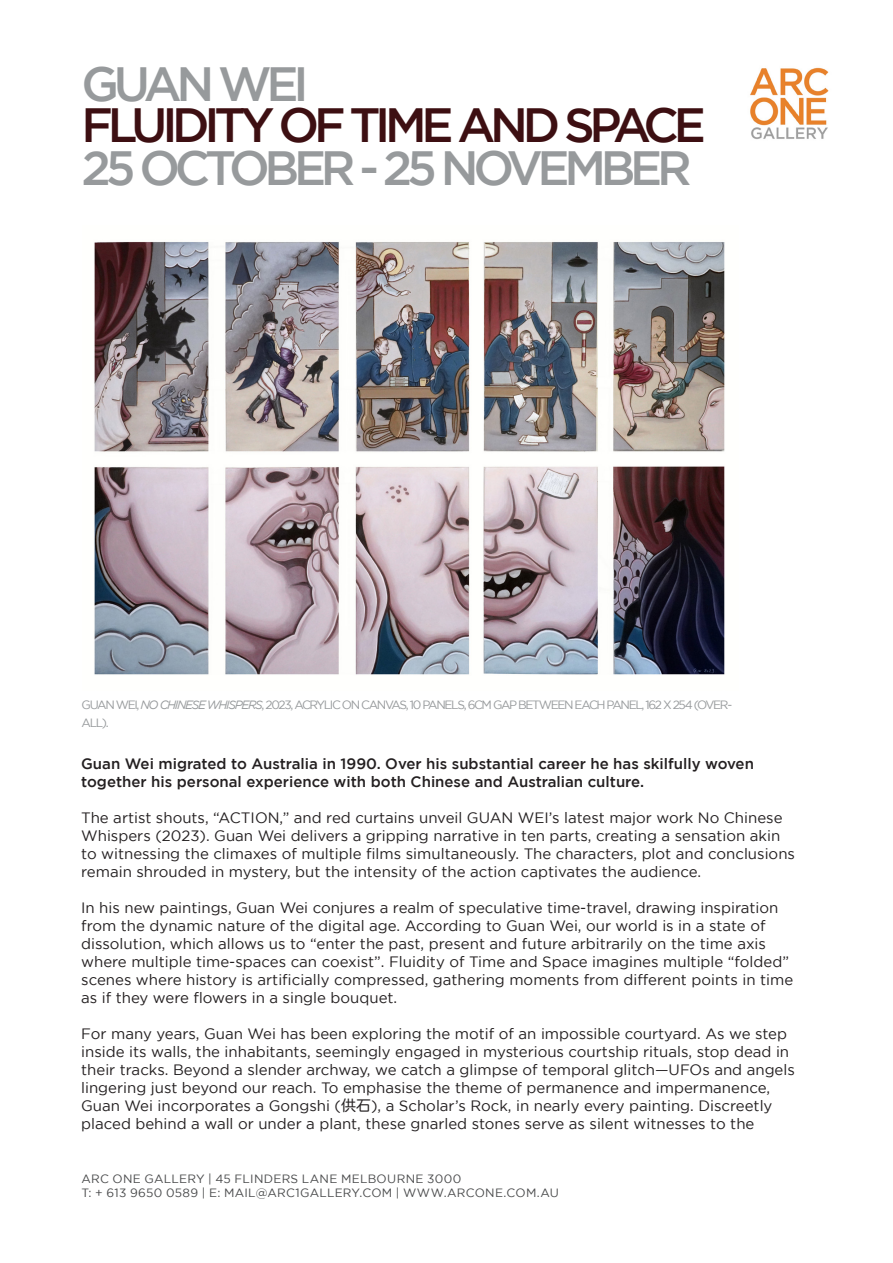
<style>
.page{position:relative;width:893px;height:1263px;background:#fff}
.page>*{position:absolute;margin:0;border:0;box-sizing:border-box;transform-origin:0 0}
.t1{font:500 48px "Gotham";letter-spacing:-.11em;color:#979a9c}
.t2{font:500 48px "Gotham";letter-spacing:-.11em;color:#3d0f12}
.t3{font:15px/18px "Gotham";color:#231f20}
.t4{font:500 15px/18px "Gotham";color:#231f20}
.t5{font:12px/18px "Gotham";letter-spacing:-.11em;color:#979a9c}
.t6{font:12px/14.4px "Gotham";letter-spacing:.02em;color:#494a4b}
.s1{font-style:italic}
.s2{font-family:"Hira Maru Pro W4"}
</style>
<div class="page">
<img style="left:750px;top:67px;width:79px;height:72px">
<img style="left:94px;top:241px;width:631px;height:434px">
<p class="t1" style="left:82px;top:57px;width:228px">GUAN WEI</p>
<p class="t2" style="left:82px;top:98px;width:626px">FLUIDITY OF TIME AND SPACE</p>
<p class="t1" style="left:82px;top:141px;width:612px">25 OCTOBER - 25 NOVEMBER</p>
<p class="t5" style="left:82px;top:695px;width:652px">GUAN WEI, <span class="s1">NO CHINESE WHISPERS</span>, 2023, ACRYLIC ON CANVAS, 10 PANELS, 6CM GAP BETWEEN EACH PANEL, 162 X 254 (OVER-<br>ALL).</p>
<p class="t4" style="left:81px;top:754px;width:674px">Guan Wei migrated to Australia in 1990. Over his substantial career he has skilfully woven together his personal experience with both Chinese and Australian culture.</p>
<p class="t3" style="left:81px;top:809px;width:715px">The artist shouts, “ACTION,” and red curtains unveil GUAN WEI’s latest major work No Chinese Whispers (2023). Guan Wei delivers a gripping narrative in ten parts, creating a sensation akin to witnessing the climaxes of multiple films simultaneously. The characters, plot and conclusions remain shrouded in mystery, but the intensity of the action captivates the audience.</p>
<p class="t3" style="left:81px;top:899px;width:713px">In his new paintings, Guan Wei conjures a realm of speculative time-travel, drawing inspiration from the dynamic nature of the digital age. According to Guan Wei, our world is in a state of dissolution, which allows us to “enter the past, present and future arbitrarily on the time axis where multiple time-spaces can coexist”. Fluidity of Time and Space imagines multiple “folded” scenes where history is artificially compressed, gathering moments from different points in time as if they were flowers in a single bouquet.</p>
<p class="t3" style="left:81px;top:1025px;width:715px">For many years, Guan Wei has been exploring the motif of an impossible courtyard. As we step inside its walls, the inhabitants, seemingly engaged in mysterious courtship rituals, stop dead in their tracks. Beyond a slender archway, we catch a glimpse of temporal glitch—UFOs and angels lingering just beyond our reach. To emphasise the theme of permanence and impermanence, Guan Wei incorporates a Gongshi (<span class="s2">供石</span>), a Scholar’s Rock, in nearly every painting. Discreetly placed behind a wall or under a plant, these gnarled stones serve as silent witnesses to the</p>
<p class="t6" style="left:82px;top:1171px;width:479px">ARC ONE GALLERY | 45 FLINDERS LANE MELBOURNE 3000<br>T: + 613 9650 0589 | E: MAIL@ARC1GALLERY.COM | WWW.ARCONE.COM.AU</p>
</div>
